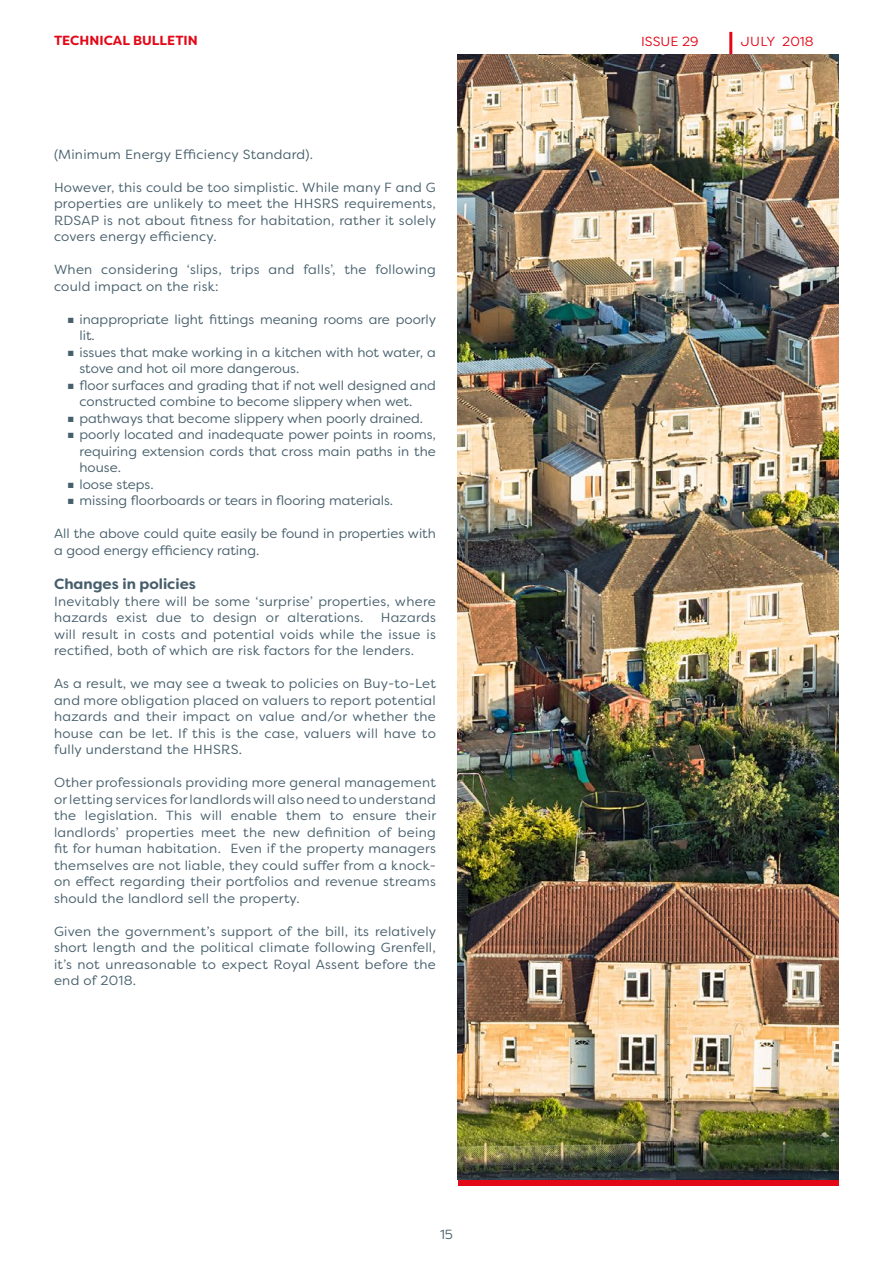
<style>
.page{position:relative;width:893px;height:1263px;background:#fff}
.page>*{position:absolute;margin:0;border:0;box-sizing:border-box;transform-origin:0 0}
.t1{font:700 14.7px "Filson Soft";color:#475f6c}
.t2{font:13.2px/16.5px "Filson Soft";color:#475f6c;text-align:justify}
.t3{font:13.2px/16.5px "Filson Soft";letter-spacing:.02em;color:#475f6c}
.t4{font:700 13.2px "Filson Soft";color:#e30817}
.t5{font:13.2px "Filson Soft";color:#e30817}
.s1{font-family:"Montserrat";font-weight:300}
</style>
<div class="page">
<hr style="left:729px;top:32px;width:3px;height:25px;background:#e30817">
<img style="left:458px;top:55px;width:380px;height:1124px">
<p class="t4" style="left:54px;top:32px;width:145px">TECHNICAL BULLETIN</p>
<p class="t5" style="left:641px;top:33px;width:59px">ISSUE 29</p>
<p class="t5" style="left:741px;top:33px;width:74px">JULY 2018</p>
<p class="t3" style="left:54px;top:146px;width:261px">(Minimum Energy Efficiency Standard).</p>
<p class="t2" style="left:54px;top:179px;width:384px">However, this could be too simplistic. While many F and G properties are unlikely to meet the HHSRS requirements, RDSAP is not about fitness for habitation, rather it solely covers energy efficiency.</p>
<p class="t3" style="left:54px;top:261px;width:383px">When considering ‘slips, trips and falls’, the following could impact on the risk:</p>
<p class="t2" style="left:80px;top:311px;width:358px;text-indent:-13px"><span class="s1">■</span> inappropriate light fittings meaning rooms are poorly lit.</p>
<p class="t2" style="left:80px;top:344px;width:358px;text-indent:-13px"><span class="s1">■</span> issues that make working in a kitchen with hot water, a stove and hot oil more dangerous.</p>
<p class="t2" style="left:80px;top:377px;width:358px;text-indent:-13px"><span class="s1">■</span> floor surfaces and grading that if not well designed and constructed combine to become slippery when wet.</p>
<p class="t2" style="left:67px;top:410px;width:358px"><span class="s1">■</span> pathways that become slippery when poorly drained.</p>
<p class="t2" style="left:80px;top:426px;width:358px;text-indent:-13px"><span class="s1">■</span> poorly located and inadequate power points in rooms, requiring extension cords that cross main paths in the house.</p>
<p class="t2" style="left:67px;top:476px;width:88px"><span class="s1">■</span> loose steps.</p>
<p class="t2" style="left:67px;top:492px;width:328px"><span class="s1">■</span> missing floorboards or tears in flooring materials.</p>
<p class="t2" style="left:54px;top:525px;width:383px">All the above could quite easily be found in properties with a good energy efficiency rating.</p>
<p class="t1" style="left:54px;top:574px;width:144px">Changes in policies</p>
<p class="t3" style="left:54px;top:593px;width:383px">Inevitably there will be some ‘surprise’ properties, where hazards exist due to design or alterations.</p>
<p class="t2" style="left:54px;top:609px;width:383px;text-indent:327px">Hazards will result in costs and potential voids while the issue is rectified, both of which are risk factors for the lenders.</p>
<p class="t2" style="left:54px;top:675px;width:383px">As a result, we may see a tweak to policies on Buy-to-Let and more obligation placed on valuers to report potential hazards and their impact on value and/or whether the house can be let. If this is the case, valuers will have to fully understand the HHSRS.</p>
<p class="t2" style="left:54px;top:774px;width:384px">Other professionals providing more general management or letting services for landlords will also need to understand the legislation. This will enable them to ensure their landlords’ properties meet the new definition of being fit for human habitation. Even if the property managers themselves are not liable, they could suffer from a knock&shy;on effect regarding their portfolios and revenue streams should the landlord sell the property.</p>
<p class="t2" style="left:54px;top:923px;width:384px">Given the government’s support of the bill, its relatively short length and the political climate following Grenfell, it’s not unreasonable to expect Royal Assent before the end of 2018.</p>
<p class="t2" style="left:440px;top:1226px;width:14px">15</p>
</div>
